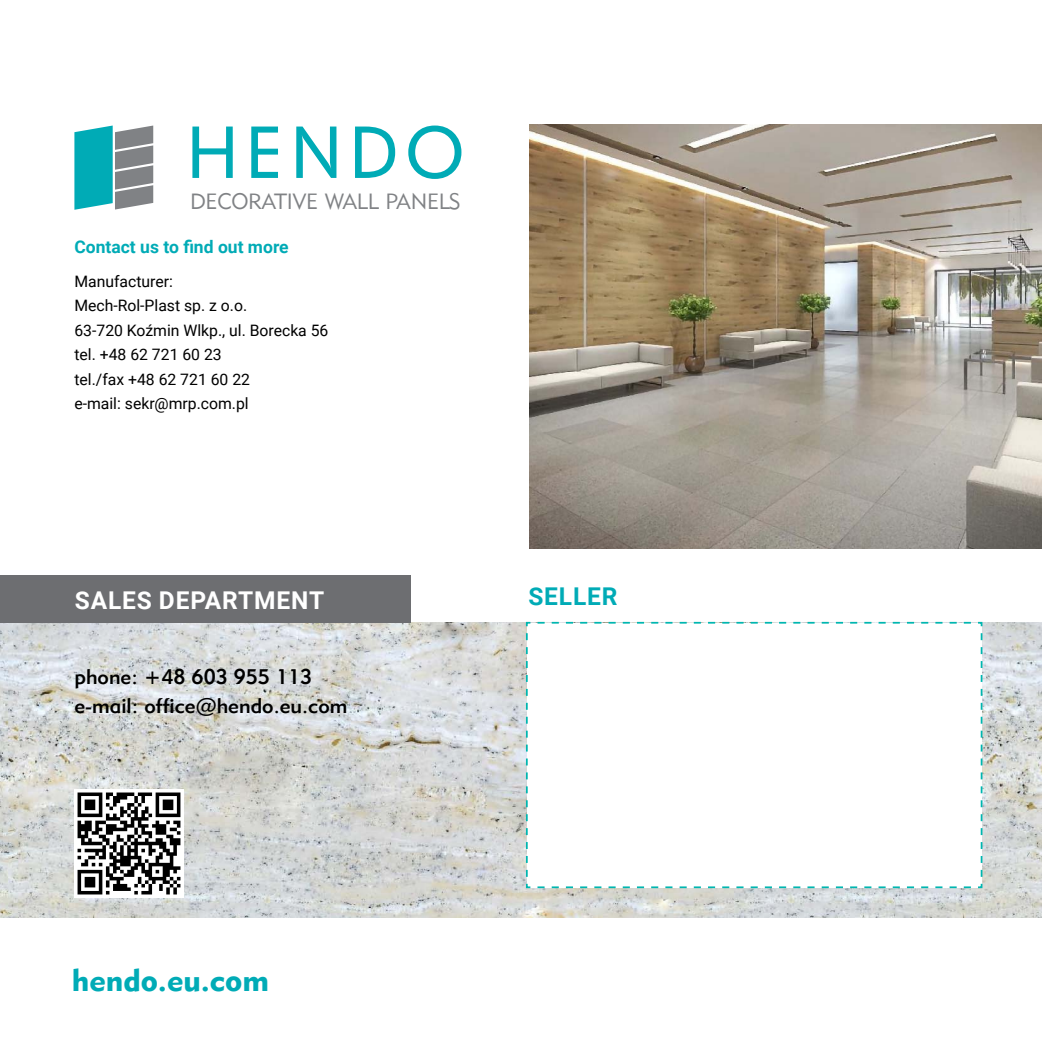
<style>
.page{position:relative;width:1042px;height:1042px;background:#fff}
.page>*{position:absolute;margin:0;border:0;box-sizing:border-box;transform-origin:0 0}
.t1{font:31.5px "Geometric 415 Blk EU";color:#00abb6}
.Styl_akapitowy_1{font:700 24.5px "Roboto";letter-spacing:.035em;color:#fff}
.Styl_akapitowy_1-2{font:700 24.5px "Roboto";letter-spacing:.035em;color:#00abb6}
.t2{font:21.88px "Geometric 415 Lt EU";letter-spacing:-.01em;color:#808285}
.Styl_akapitowy_1-3{font:21px "Geometric 415 Md EU";color:#000}
.Styl_akapitowy_1-4{font:700 17.5px "Roboto";color:#00abb6}
.Styl_akapitowy_1-5{font:15.75px/24.5px "Roboto";color:#000}
</style>
<div class="page">
<img style="left:0;top:623px;width:1042px;height:295px">
<div style="left:0;top:575px;width:410px;height:48px;background:#6d6e71"></div>
<img style="left:74px;top:789px;width:109px;height:109px">
<svg style="left:525px;top:621px;width:458px;height:268px"></svg>
<svg style="left:192px;top:126px;width:269px;height:53px"></svg>
<svg style="left:74px;top:126px;width:79px;height:84px;background:#59a6ac"></svg>
<img style="left:529px;top:125px;width:513px;height:423px">
<p class="t2" style="left:190px;top:188px;width:272px">DECORATIVE WALL PANELS</p>
<p class="Styl_akapitowy_1-4" style="left:74px;top:235px;width:216px">Contact us to find out more</p>
<p class="Styl_akapitowy_1-5" style="left:74px;top:268px;width:174px">Manufacturer:<br>Mech-Rol-Plast sp. z o.o.</p>
<p class="Styl_akapitowy_1-5" style="left:74px;top:317px;width:256px">63-720 Koźmin Wlkp., ul. Borecka 56</p>
<p class="Styl_akapitowy_1-5" style="left:74px;top:342px;width:149px">tel. +48 62 721 60 23</p>
<p class="Styl_akapitowy_1-5" style="left:74px;top:366px;width:177px">tel./fax +48 62 721 60 22</p>
<p class="Styl_akapitowy_1-5" style="left:74px;top:391px;width:176px">e-mail: sekr@mrp.com.pl</p>
<p class="Styl_akapitowy_1" style="left:75px;top:583px;width:251px">SALES DEPARTMENT</p>
<p class="Styl_akapitowy_1-3" style="left:74px;top:663px;width:239px">phone: +48 603 955 113</p>
<p class="Styl_akapitowy_1-3" style="left:74px;top:693px;width:274px">e-mail: office@hendo.eu.com</p>
<p class="Styl_akapitowy_1-2" style="left:528px;top:579px;width:91px">SELLER</p>
<p class="t1" style="left:72px;top:960px;width:199px">hendo.eu.com</p>
</div>
